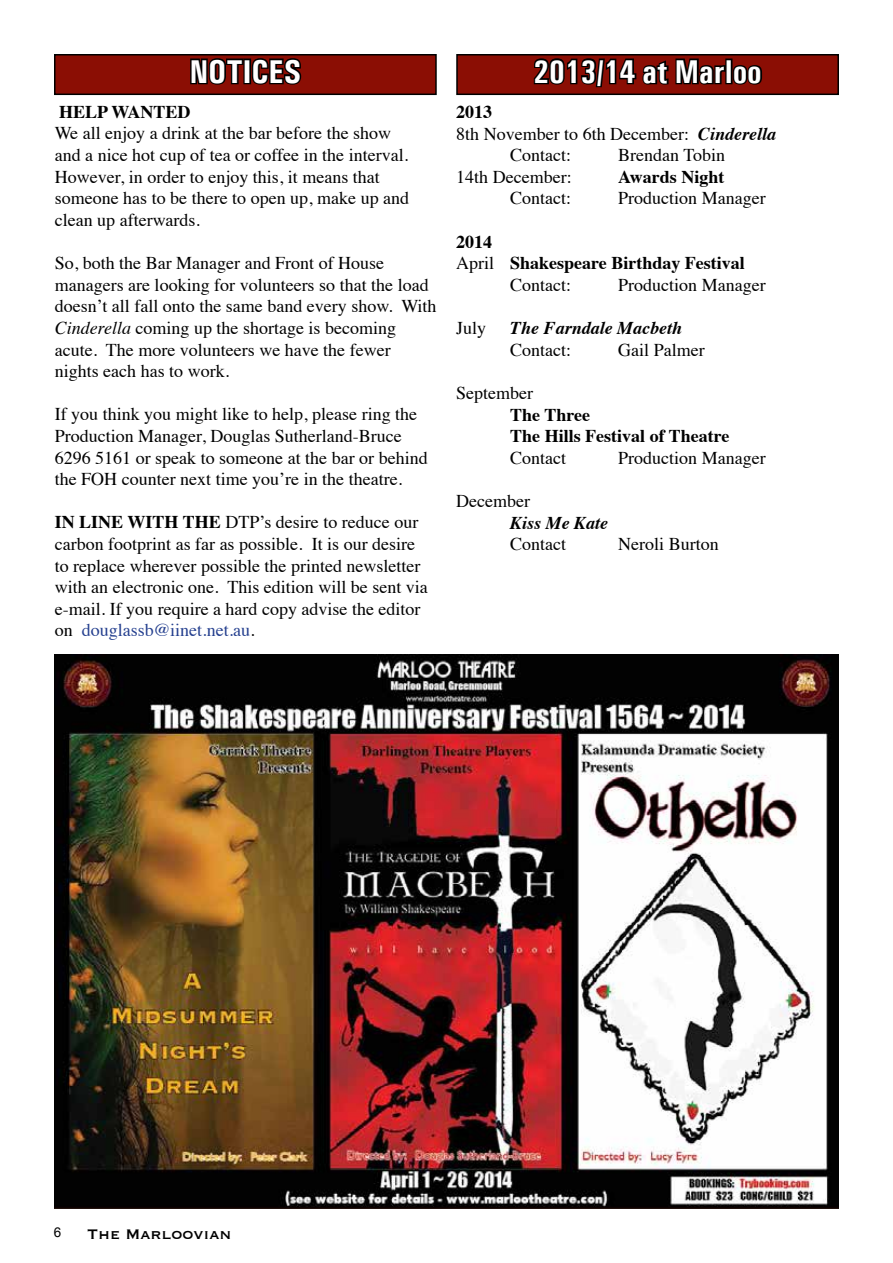
<style>
.page{position:relative;width:893px;height:1263px;background:#fff}
.page>*{position:absolute;margin:0;border:0;box-sizing:border-box;transform-origin:0 0}
.t1{font:700 condensed 33px "Univers";color:#fff}
.t2{font:18px/21.6px "Times";color:#000}
.t3{font:700 18px/21.6px "Times";color:#000}
.t4{font:italic 700 18px "Times";color:#000}
.t5{font:18px "Copperplate";color:#000}
.t6{font:13.5px "Arial";color:#000}
.s1{font-style:italic}
.s2{font-weight:700}
.s3{color:#25408f}
.s4{font-weight:700;font-style:italic}
.s5{font-weight:400}
</style>
<div class="page">
<div style="left:457px;top:55px;width:381px;height:39px;background:#8b0e04"></div>
<svg style="left:533px;top:58px;width:230px;height:30px"></svg>
<div style="left:456px;top:54px;width:383px;height:41px;border:2px solid #000"></div>
<div style="left:55px;top:55px;width:381px;height:39px;background:#8b0e04"></div>
<svg style="left:189px;top:58px;width:114px;height:38px"></svg>
<div style="left:54px;top:54px;width:383px;height:41px;border:2px solid #000"></div>
<img style="left:54px;top:654px;width:785px;height:555px">
<h1 class="t1" style="left:189px;top:51px;width:113px">NOTICES</h1>
<h1 class="t1" style="left:533px;top:51px;width:230px">2013/14 at Marloo</h1>
<p class="t3" style="left:59px;top:99px;width:14px">HEL</p>
<p class="t3" style="left:97px;top:99px;width:95px">P WANTED</p>
<p class="t2" style="left:55px;top:121px;width:356px">We all enjoy a drink at the bar before the show and a nice hot cup of tea or coffee in the interval.<br>However, in order to enjoy this, it means that someone has to be there to open up, make up and clean up afterwards.</p>
<p class="t2" style="left:55px;top:251px;width:383px">So, both the Bar Manager and Front of House managers are looking for volunteers so that the load doesn’t all fall onto the same band every show. With <span class="s1">Cinderella</span> coming up the shortage is becoming acute. The more volunteers we have the fewer nights each has to work.</p>
<p class="t2" style="left:55px;top:402px;width:374px">If you think you might like to help, please ring the Production Manager, Douglas Sutherland-Bruce 6296 5161 or speak to someone at the bar or behind the FOH counter next time you’re in the theatre.</p>
<p class="t3" style="left:55px;top:509px;width:37px">IN LINE</p>
<p class="t2" style="left:55px;top:510px;width:375px;text-indent:73px"><span class="s2">WITH the</span> DTP’s desire to reduce our carbon footprint as far as possible. It is our desire to replace wherever possible the printed newsletter with an electronic one. This edition will be sent via e-mail. If you require a hard copy advise the editor on <span class="s3">douglassb@iinet.net.au</span>.</p>
<p class="t3" style="left:456px;top:99px;width:37px">2013</p>
<p class="t2" style="left:456px;top:121px;width:321px">8th November to 6th December: <span class="s4">Cinderella</span></p>
<p class="t2" style="left:510px;top:143px;width:63px">Contact:</p>
<p class="t2" style="left:618px;top:143px;width:108px">Brendan Tobin</p>
<p class="t2" style="left:456px;top:164px;width:117px">14th December:</p>
<p class="t3" style="left:618px;top:164px;width:108px">Awards Night</p>
<p class="t2" style="left:510px;top:186px;width:63px">Contact:</p>
<p class="t2" style="left:618px;top:186px;width:149px">Production Manager</p>
<p class="t3" style="left:456px;top:229px;width:37px">2014</p>
<p class="t3" style="left:456px;top:250px;width:290px"><span class="s5">April</span> Shakespeare Birthday Festival</p>
<p class="t2" style="left:510px;top:272px;width:63px">Contact:</p>
<p class="t2" style="left:618px;top:272px;width:149px">Production Manager</p>
<p class="t2" style="left:456px;top:316px;width:32px">July</p>
<p class="t4" style="left:510px;top:311px;width:174px">The Farndale Macbeth</p>
<p class="t2" style="left:510px;top:337px;width:63px">Contact:</p>
<p class="t2" style="left:618px;top:337px;width:88px">Gail Palmer</p>
<p class="t2" style="left:456px;top:380px;width:78px">September</p>
<p class="t3" style="left:510px;top:402px;width:221px">The Three<br>The Hills Festival of Theatre</p>
<p class="t2" style="left:510px;top:445px;width:57px">Contact</p>
<p class="t2" style="left:618px;top:445px;width:149px">Production Manager</p>
<p class="t2" style="left:456px;top:488px;width:75px">December</p>
<p class="t4" style="left:510px;top:506px;width:100px">Kiss Me Kate</p>
<p class="t2" style="left:510px;top:532px;width:57px">Contact</p>
<p class="t2" style="left:618px;top:532px;width:102px">Neroli Burton</p>
<p class="t6" style="left:54px;top:1223px;width:9px">6</p>
<p class="t5" style="left:87px;top:1223px;width:146px">The Marloovian</p>
</div>
